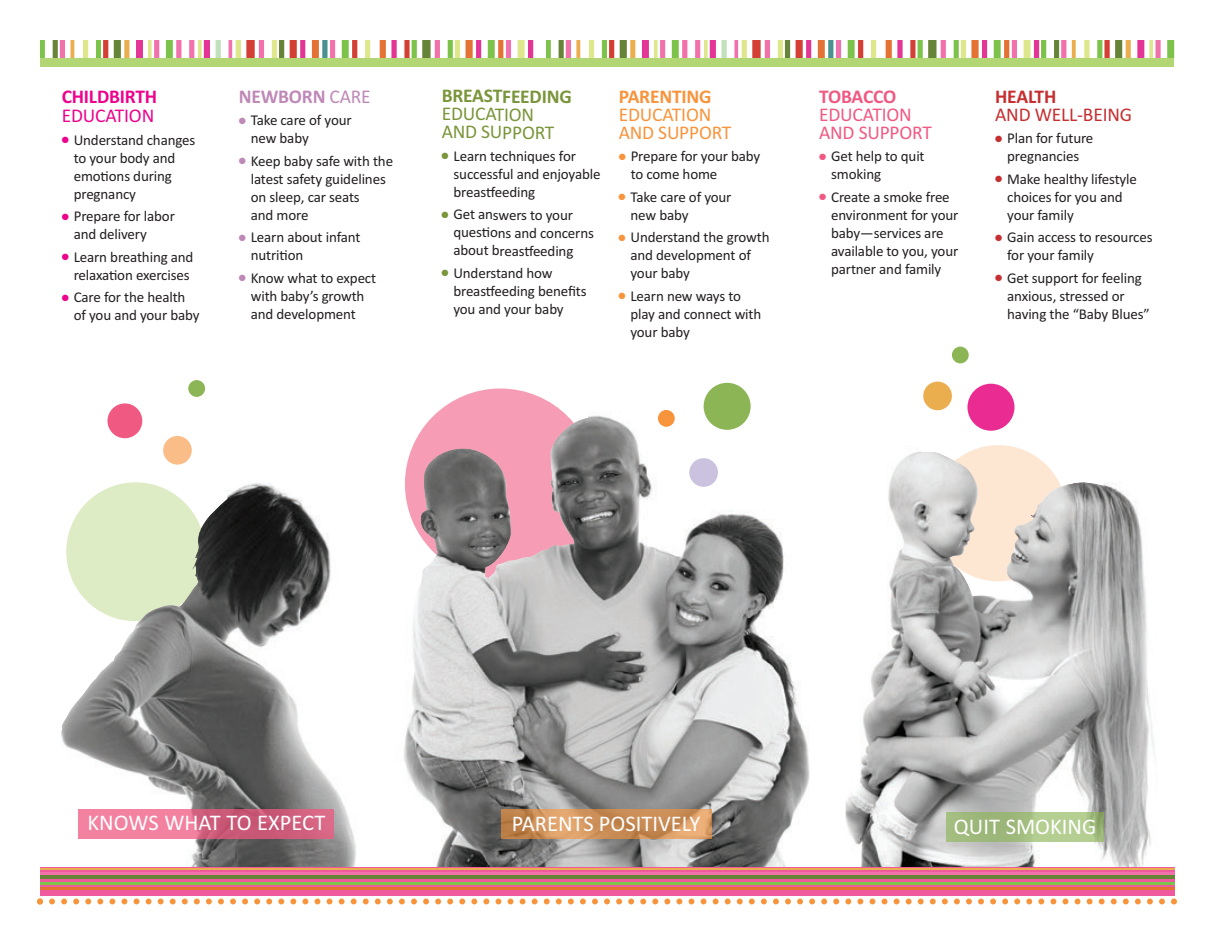
<style>
.page{position:relative;width:1215px;height:945px;background:#fff}
.page>*{position:absolute;margin:0;border:0;box-sizing:border-box;transform-origin:0 0}
.t1{font:22.5px "Calibri";color:#fff}
.t2{font:19.5px/18px "Calibri";letter-spacing:-.01em;color:#7a953a}
.t3{font:19.5px/18px "Calibri";letter-spacing:-.01em;color:#f7943c}
.t4{font:19.5px/18px "Calibri";letter-spacing:-.01em;color:#f05982}
.t5{font:700 19.5px "Calibri";letter-spacing:-.01em;color:#7a953a}
.t6{font:19.5px "Calibri";letter-spacing:-.01em;color:#c62e30}
.t7{font:700 19.5px "Calibri";letter-spacing:-.01em;color:#bf89b7}
.t8{font:700 19.5px "Calibri";letter-spacing:-.01em;color:#ed028c}
.t9{font:700 19.5px "Calibri";letter-spacing:-.015em;color:#f7943c}
.t10{font:19.5px "Calibri";letter-spacing:-.01em;color:#ed028c}
.t11{font:700 19.5px "Calibri";letter-spacing:-.02em;color:#f05982}
.t12{font:700 19.5px "Calibri";letter-spacing:-.01em;color:#c62e30}
.t13{font:15px/18px "Calibri";letter-spacing:-.01em;color:#231f20}
.s1{color:#ed028c}
.s2{font-weight:400}
.s3{color:#bf89b7}
.s4{color:#7a953a}
.s5{color:#f7943c}
.s6{color:#f05982}
.s7{color:#c62e30}
</style>
<div class="page">
<img style="left:60px;top:482px;width:310px;height:386px">
<img style="left:846px;top:425px;width:328px;height:443px">
<img style="left:370px;top:385px;width:476px;height:511px">
<svg style="left:40px;top:40px;width:494px;height:18px"></svg>
<svg style="left:546px;top:40px;width:629px;height:18px"></svg>
<div style="left:501px;top:810px;width:211px;height:29px;background:#f7943c;opacity:.62"></div>
<div style="left:40px;top:58px;width:1134px;height:8px;background:#b3d674"></div>
<div style="left:947px;top:813px;width:157px;height:29px;background:#8cb555;opacity:.64"></div>
<svg style="left:37px;top:898px;width:1140px;height:6px"></svg>
<svg style="left:40px;top:870px;width:1134px;height:25px;background:#d5668b"></svg>
<hr style="left:40px;top:887px;width:1134px;height:3px;background:#e57235">
<hr style="left:40px;top:882px;width:1134px;height:2px;background:#7dc34b">
<hr style="left:40px;top:876px;width:1134px;height:2px;background:#bfbfbf">
<hr style="left:40px;top:868px;width:1134px;height:2px;background:#ebae4f">
<hr style="left:40px;top:872px;width:1134px;height:3px;background:#f171ab">
<div style="left:923px;top:382px;width:29px;height:28px;background:#ebae4f;border-radius:50%"></div>
<div style="left:967px;top:384px;width:47px;height:47px;background:#ea2c92;border-radius:50%"></div>
<div style="left:107px;top:403px;width:35px;height:35px;background:#f05982;border-radius:50%"></div>
<div style="left:952px;top:347px;width:17px;height:16px;background:#8cb555;border-radius:50%"></div>
<div style="left:163px;top:436px;width:29px;height:29px;background:#fabd88;border-radius:50%"></div>
<div style="left:188px;top:380px;width:17px;height:17px;background:#8cb555;border-radius:50%"></div>
<div style="left:658px;top:410px;width:17px;height:17px;background:#f7943c;border-radius:50%"></div>
<div style="left:689px;top:458px;width:29px;height:29px;background:#cbc2df;border-radius:50%"></div>
<div style="left:704px;top:383px;width:47px;height:47px;background:#8cb555;border-radius:50%"></div>
<div style="left:79px;top:810px;width:255px;height:29px;background:#f05982;opacity:.75"></div>
<h2 class="t8" style="left:62px;top:84px;width:97px">CHILDBIRTH</h2>
<h2 class="t10" style="left:62px;top:104px;width:94px">EDUCATION</h2>
<p class="t13" style="left:74px;top:130px;width:123px;text-indent:-12px"><span class="s1">●</span> Understand changes to your body and emotions during pregnancy</p>
<p class="t13" style="left:74px;top:207px;width:103px;text-indent:-12px"><span class="s1">●</span> Prepare for labor and delivery</p>
<p class="t13" style="left:62px;top:247px;width:133px;text-align:center"><span class="s1">●</span> Learn breathing and relaxation exercises</p>
<p class="t13" style="left:74px;top:288px;width:127px;text-indent:-12px"><span class="s1">●</span> Care for the health of you and your baby</p>
<h2 class="t7" style="left:239px;top:84px;width:134px">NEWBORN <span class="s2">CARE</span></h2>
<p class="t13" style="left:251px;top:111px;width:102px;text-indent:-12px"><span class="s3">●</span> Take care of your new baby</p>
<p class="t13" style="left:251px;top:151px;width:144px;text-indent:-12px"><span class="s3">●</span> Keep baby safe with the latest safety guidelines on sleep, car seats<br>and more</p>
<p class="t13" style="left:251px;top:228px;width:111px;text-indent:-12px"><span class="s3">●</span> Learn about infant nutrition</p>
<p class="t13" style="left:239px;top:268px;width:139px;text-align:center"><span class="s3">●</span> Know what to expect with baby’s growth and development</p>
<h2 class="t5" style="left:442px;top:84px;width:132px">BREASTFEEDING</h2>
<h2 class="t2" style="left:442px;top:105px;width:114px">EDUCATION<br>AND SUPPORT</h2>
<p class="t13" style="left:454px;top:147px;width:149px;text-indent:-12px"><span class="s4">●</span> Learn techniques for successful and enjoyable breastfeeding</p>
<p class="t13" style="left:453px;top:205px;width:142px;text-indent:-12px"><span class="s4">●</span> Get answers to your questions and concerns about breastfeeding</p>
<p class="t13" style="left:453px;top:264px;width:135px;text-indent:-12px"><span class="s4">●</span> Understand how breastfeeding benefits you and your baby</p>
<h2 class="t9" style="left:619px;top:85px;width:94px">PARENTING</h2>
<h2 class="t3" style="left:619px;top:105px;width:114px">EDUCATION<br>AND SUPPORT</h2>
<p class="t13" style="left:631px;top:147px;width:131px;text-indent:-12px"><span class="s5">●</span> Prepare for your baby to come home</p>
<p class="t13" style="left:631px;top:188px;width:102px;text-indent:-12px"><span class="s5">●</span> Take care of your new baby</p>
<p class="t13" style="left:630px;top:228px;width:141px;text-indent:-12px"><span class="s5">●</span> Understand the growth and development of your baby</p>
<p class="t13" style="left:630px;top:287px;width:132px;text-indent:-12px"><span class="s5">●</span> Learn new ways to play and connect with your baby</p>
<h2 class="t11" style="left:819px;top:84px;width:79px">TOBACCO</h2>
<h2 class="t4" style="left:819px;top:105px;width:114px">EDUCATION<br>AND SUPPORT</h2>
<p class="t13" style="left:831px;top:147px;width:95px;text-indent:-12px"><span class="s6">●</span> Get help to quit smoking</p>
<p class="t13" style="left:831px;top:187px;width:129px;text-indent:-12px"><span class="s6">●</span> Create a smoke free environment for your baby—services are available to you, your partner and family</p>
<h2 class="t12" style="left:995px;top:84px;width:63px">HEALTH</h2>
<h2 class="t6" style="left:995px;top:102px;width:138px">AND WELL-BEING</h2>
<p class="t13" style="left:995px;top:129px;width:100px;text-align:center"><span class="s7">●</span> Plan for future pregnancies</p>
<p class="t13" style="left:1007px;top:169px;width:131px;text-indent:-12px"><span class="s7">●</span> Make healthy lifestyle choices for you and your family</p>
<p class="t13" style="left:1007px;top:228px;width:147px;text-indent:-12px"><span class="s7">●</span> Gain access to resources for your family</p>
<p class="t13" style="left:1007px;top:268px;width:144px;text-indent:-12px"><span class="s7">●</span> Get support for feeling anxious, stressed or having the “Baby Blues”</p>
<h1 class="t1" style="left:88px;top:809px;width:239px">KNOWS WHAT TO EXPECT</h1>
<h1 class="t1" style="left:954px;top:813px;width:144px">QUIT SMOKING</h1>
<h1 class="t1" style="left:512px;top:810px;width:190px">PARENTS POSITIVELY</h1>
</div>
